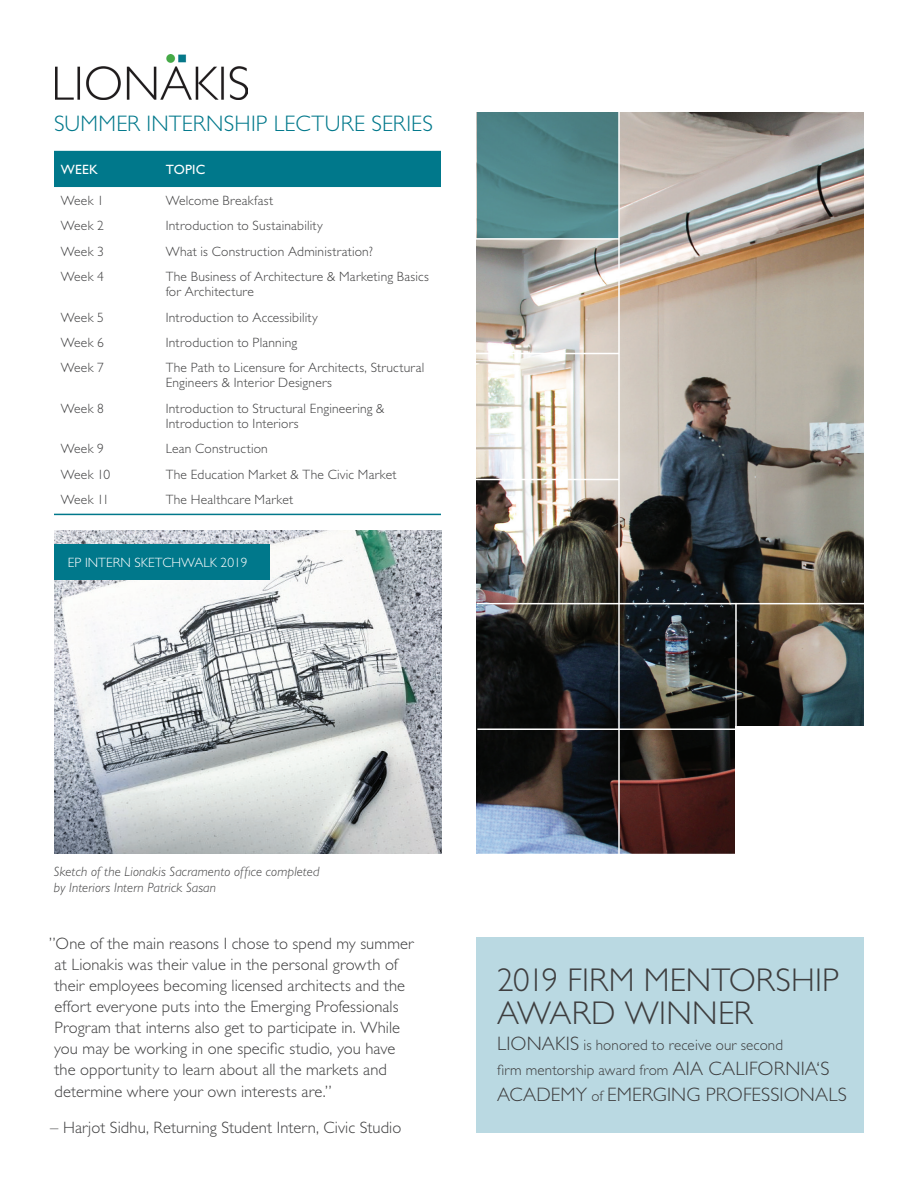
<style>
.page{position:relative;width:918px;height:1188px;background:#fff}
.page>*{position:absolute;margin:0;border:0;box-sizing:border-box;transform-origin:0 0}
.t1{font:300 33px/33px "Gill Sans Std";letter-spacing:.005em;color:#3e3e3f}
.t2{font:300 22.5px "Gill Sans Std";letter-spacing:.01em;color:#00788b}
.t3{font:300 19.5px "Gill Sans Std";letter-spacing:.005em;color:#3e3e3f}
.t4{font:300 16.5px/21px "Gill Sans Std";letter-spacing:.005em;color:#3e3e3f}
.t5{font:300 15px/25.5px "Gill Sans Std";letter-spacing:.01em;color:#3e3e3f}
.t6{font:300 13.5px/15px "Gill Sans Std";letter-spacing:.015em;color:#3e3e3f}
.t7{font:italic 300 13.5px/16.5px "Gill Sans Std";letter-spacing:.01em;color:#3e3e3f}
.t8{font:300 13.5px "Gill Sans Std";color:#fff}
.t9{font:13.5px "Gill Sans Std";letter-spacing:.02em;color:#fff}
.s1{font-size:19.5px}
.s2{font-size:15px}
</style>
<div class="page">
<img style="left:477px;top:112px;width:387px;height:742px">
<svg style="left:477px;top:112px;width:141px;height:126px;fill:#4f868a"></svg>
<hr style="left:618px;top:101px;width:2px;height:758px;background:#fff">
<hr style="left:735px;top:603px;width:2px;height:124px;background:#fff">
<hr style="left:475px;top:353px;width:144px;height:1px;background:#fff">
<hr style="left:475px;top:238px;width:144px;height:2px;background:#fff">
<hr style="left:474px;top:479px;width:145px;height:1px;background:#fff">
<hr style="left:477px;top:603px;width:390px;height:1px;background:#fff">
<hr style="left:477px;top:728px;width:387px;height:2px;background:#fff">
<div style="left:735px;top:726px;width:151px;height:133px;background:#fff"></div>
<div style="left:54px;top:151px;width:387px;height:36px;background:#00788b"></div>
<hr style="left:54px;top:514px;width:105px;height:1px;background:#00788b">
<hr style="left:159px;top:514px;width:282px;height:1px;background:#00788b">
<img style="left:56px;top:54px;width:192px;height:46px">
<img style="left:54px;top:531px;width:387px;height:323px">
<div style="left:54px;top:544px;width:216px;height:36px;background:#00788b"></div>
<div style="left:477px;top:937px;width:387px;height:196px;background:#bad9e2"></div>
<h2 class="t2" style="left:54px;top:111px;width:380px">SUMMER INTERNSHIP LECTURE SERIES</h2>
<p class="t9" style="left:61px;top:161px;width:39px">WEEK</p>
<p class="t9" style="left:166px;top:161px;width:41px">TOPIC</p>
<p class="t6" style="left:61px;top:193px;width:45px">Week 1</p>
<p class="t6" style="left:166px;top:193px;width:109px">Welcome Breakfast</p>
<p class="t6" style="left:61px;top:218px;width:45px">Week 2</p>
<p class="t6" style="left:166px;top:218px;width:159px">Introduction to Sustainability</p>
<p class="t6" style="left:61px;top:244px;width:45px">Week 3</p>
<p class="t6" style="left:166px;top:244px;width:209px">What is Construction Administration?</p>
<p class="t6" style="left:61px;top:269px;width:45px">Week 4</p>
<p class="t6" style="left:166px;top:269px;width:265px">The Business of Architecture &amp; Marketing Basics for Architecture</p>
<p class="t6" style="left:61px;top:310px;width:45px">Week 5</p>
<p class="t6" style="left:166px;top:310px;width:154px">Introduction to Accessibility</p>
<p class="t6" style="left:61px;top:335px;width:45px">Week 6</p>
<p class="t6" style="left:166px;top:335px;width:133px">Introduction to Planning</p>
<p class="t6" style="left:61px;top:360px;width:45px">Week 7</p>
<p class="t6" style="left:166px;top:360px;width:260px">The Path to Licensure for Architects, Structural<br>Engineers &amp; Interior Designers</p>
<p class="t6" style="left:61px;top:401px;width:45px">Week 8</p>
<p class="t6" style="left:166px;top:401px;width:220px">Introduction to Structural Engineering &amp;<br>Introduction to Interiors</p>
<p class="t6" style="left:61px;top:441px;width:45px">Week 9</p>
<p class="t6" style="left:166px;top:441px;width:104px">Lean Construction</p>
<p class="t6" style="left:61px;top:467px;width:51px">Week 10</p>
<p class="t6" style="left:166px;top:467px;width:232px">The Education Market &amp; The Civic Market</p>
<p class="t6" style="left:61px;top:492px;width:50px">Week 11</p>
<p class="t6" style="left:166px;top:492px;width:129px">The Healthcare Market</p>
<p class="t8" style="left:68px;top:555px;width:181px">EP INTERN SKETCHWALK 2019</p>
<p class="t7" style="left:54px;top:863px;width:267px">Sketch of the Lionakis Sacramento office completed by Interiors Intern Patrick Sasan</p>
<p class="t4" style="left:54px;top:933px;width:361px;text-indent:-5px">”One of the main reasons I chose to spend my summer at Lionakis was their value in the personal growth of their employees becoming licensed architects and the effort everyone puts into the Emerging Professionals Program that interns also get to participate in. While you may be working in one specific studio, you have the opportunity to learn about all the markets and</p>
<p class="t4" style="left:55px;top:1081px;width:279px">determine where your own interests are.”</p>
<p class="t4" style="left:50px;top:1117px;width:353px">– Harjot Sidhu, Returning Student Intern, Civic Studio</p>
<h1 class="t1" style="left:497px;top:964px;width:344px">2019 FIRM MENTORSHIP<br>AWARD WINNER</h1>
<p class="t5" style="left:497px;top:1032px;width:334px"><span class="s1">LIONAKIS</span> is honored to receive our second<br>firm mentorship award from <span class="s1">AIA CALIFORNIA‘S</span></p>
<h3 class="t3" style="left:497px;top:1083px;width:351px">ACADEMY <span class="s2">of</span> EMERGING PROFESSIONALS</h3>
</div>
